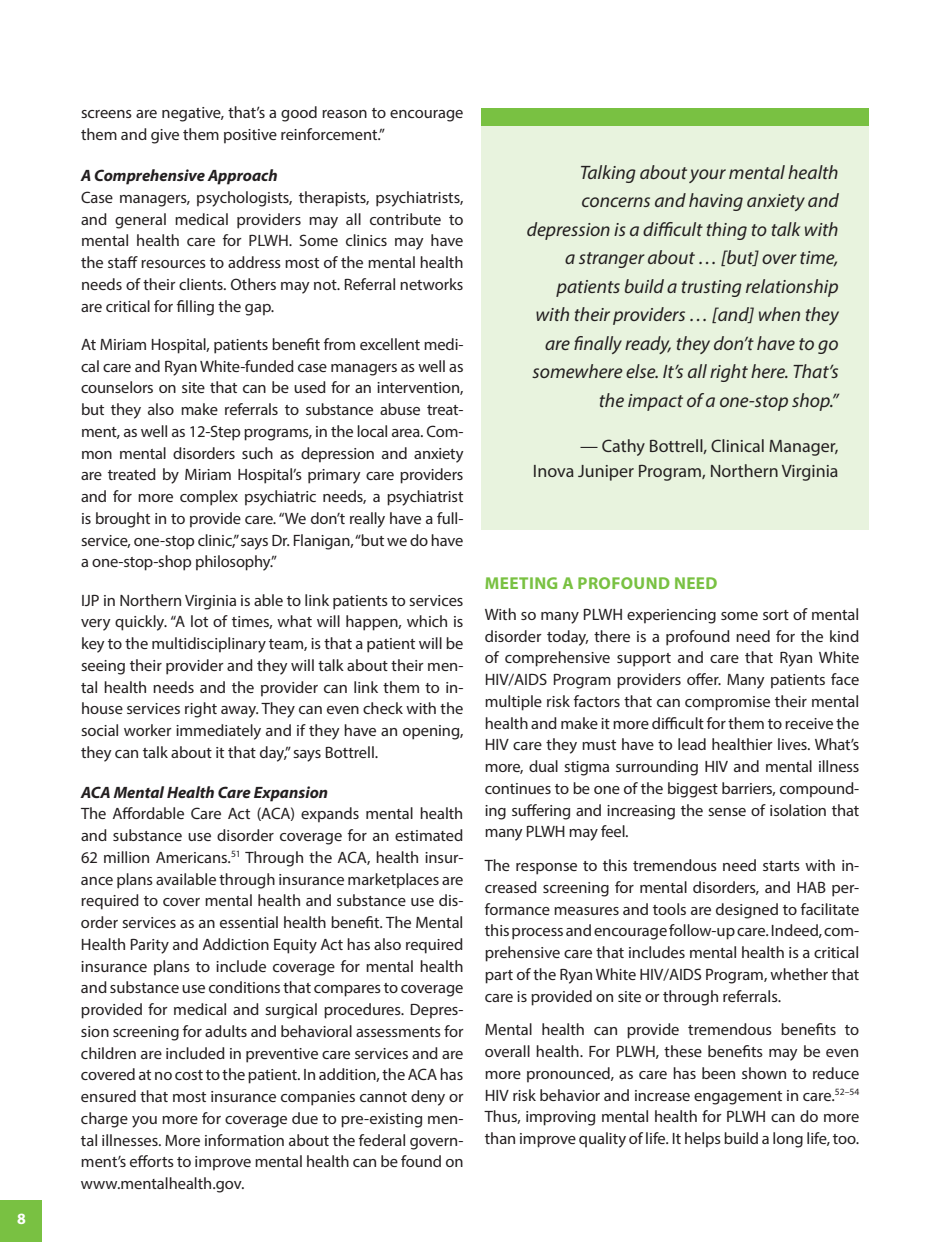
<style>
.page{position:relative;width:945px;height:1242px;background:#fff}
.page>*{position:absolute;margin:0;border:0;box-sizing:border-box;transform-origin:0 0}
.t1{font:italic 19.5px/28.5px "Myriad Pro";color:#231f20;text-align:right}
.t2{font:18px/25.5px "Myriad Pro";color:#231f20;text-align:right}
.t3{font:700 17.25px "Myriad Pro";letter-spacing:.025em;color:#79c142}
.t4{font:16.5px/21.8px "Myriad Pro";color:#231f20;text-align:justify}
.t5{font:italic 700 16.5px "Myriad Pro";color:#231f20}
.t6{font:700 15.75px "Myriad Pro";color:#fff}
</style>
<div class="page">
<div style="left:0;top:1200px;width:42px;height:42px;background:#79c142"></div>
<div style="left:482px;top:108px;width:387px;height:421px;background:#e8f3de"></div>
<div style="left:482px;top:108px;width:387px;height:18px;background:#79c142"></div>
<p class="t6" style="left:17px;top:1208px;width:10px">8</p>
<p class="t4" style="left:81px;top:101px;width:384px">screens are negative, that’s a good reason to encourage them and give them positive reinforcement.”</p>
<h3 class="t5" style="left:81px;top:165px;width:198px">A Comprehensive Approach</h3>
<p class="t4" style="left:81px;top:186px;width:384px">Case managers, psychologists, therapists, psychiatrists, and general medical providers may all contribute to mental health care for PLWH. Some clinics may have the staff resources to address most of the mental health needs of their clients. Others may not. Referral networks are critical for filling the gap.</p>
<p class="t4" style="left:81px;top:333px;width:384px">At Miriam Hospital, patients benefit from excellent medi&shy;cal care and Ryan White-funded case managers as well as counselors on site that can be used for an intervention, but they also make referrals to substance abuse treat&shy;ment, as well as 12-Step programs, in the local area. Com&shy;mon mental disorders such as depression and anxiety are treated by Miriam Hospital’s primary care providers and for more complex psychiatric needs, a psychiatrist is brought in to provide care. “We don’t really have a full&shy;service, one-stop clinic,” says Dr. Flanigan, “but we do have a one-stop-shop philosophy.”</p>
<p class="t4" style="left:81px;top:589px;width:384px">IJP in Northern Virginia is able to link patients to services very quickly. “A lot of times, what will happen, which is key to the multidisciplinary team, is that a patient will be seeing their provider and they will talk about their men&shy;tal health needs and the provider can link them to in&shy;house services right away. They can even check with the social worker immediately and if they have an opening, they can talk about it that day,” says Bottrell.</p>
<h3 class="t5" style="left:81px;top:781px;width:249px">ACA Mental Health Care Expansion</h3>
<p class="t4" style="left:81px;top:803px;width:384px">The Affordable Care Act (ACA) expands mental health and substance use disorder coverage for an estimated 62 million Americans.<sup>51</sup> Through the ACA, health insur&shy;ance plans available through insurance marketplaces are required to cover mental health and substance use dis&shy;order services as an essential health benefit. The Mental Health Parity and Addiction Equity Act has also required insurance plans to include coverage for mental health and substance use conditions that compares to coverage provided for medical and surgical procedures. Depres&shy;sion screening for adults and behavioral assessments for children are included in preventive care services and are covered at no cost to the patient. In addition, the ACA has ensured that most insurance companies cannot deny or charge you more for coverage due to pre-existing men&shy;tal illnesses. More information about the federal govern&shy;ment’s efforts to improve mental health can be found on www.mentalhealth.gov.</p>
<p class="t1" style="left:527px;top:157px;width:313px">Talking about your mental health concerns and having anxiety and depression is a difficult thing to talk with a stranger about … [but] over time, patients build a trusting relationship with their providers … [and] when they are finally ready, they don’t have to go somewhere else. It’s all right here. That’s the impact of a one-stop shop.”</p>
<p class="t2" style="left:533px;top:433px;width:307px">— Cathy Bottrell, Clinical Manager,<br>Inova Juniper Program, Northern Virginia</p>
<h2 class="t3" style="left:485px;top:572px;width:234px">MEETING A PROFOUND NEED</h2>
<p class="t4" style="left:485px;top:603px;width:376px">With so many PLWH experiencing some sort of mental disorder today, there is a profound need for the kind of comprehensive support and care that Ryan White HIV/AIDS Program providers offer. Many patients face multiple risk factors that can compromise their mental health and make it more difficult for them to receive the HIV care they must have to lead healthier lives. What’s more, dual stigma surrounding HIV and mental illness continues to be one of the biggest barriers, compound&shy;ing suffering and increasing the sense of isolation that many PLWH may feel.</p>
<p class="t4" style="left:485px;top:854px;width:376px">The response to this tremendous need starts with in&shy;creased screening for mental disorders, and HAB per&shy;formance measures and tools are designed to facilitate this process and encourage follow-up care. Indeed, com&shy;prehensive care that includes mental health is a critical part of the Ryan White HIV/AIDS Program, whether that care is provided on site or through referrals.</p>
<p class="t4" style="left:485px;top:1019px;width:376px">Mental health can provide tremendous benefits to overall health. For PLWH, these benefits may be even more pronounced, as care has been shown to reduce HIV risk behavior and increase engagement in care.<sup>52–54<br></sup>Thus, improving mental health for PLWH can do more than improve quality of life. It helps build a long life, too.</p>
</div>
